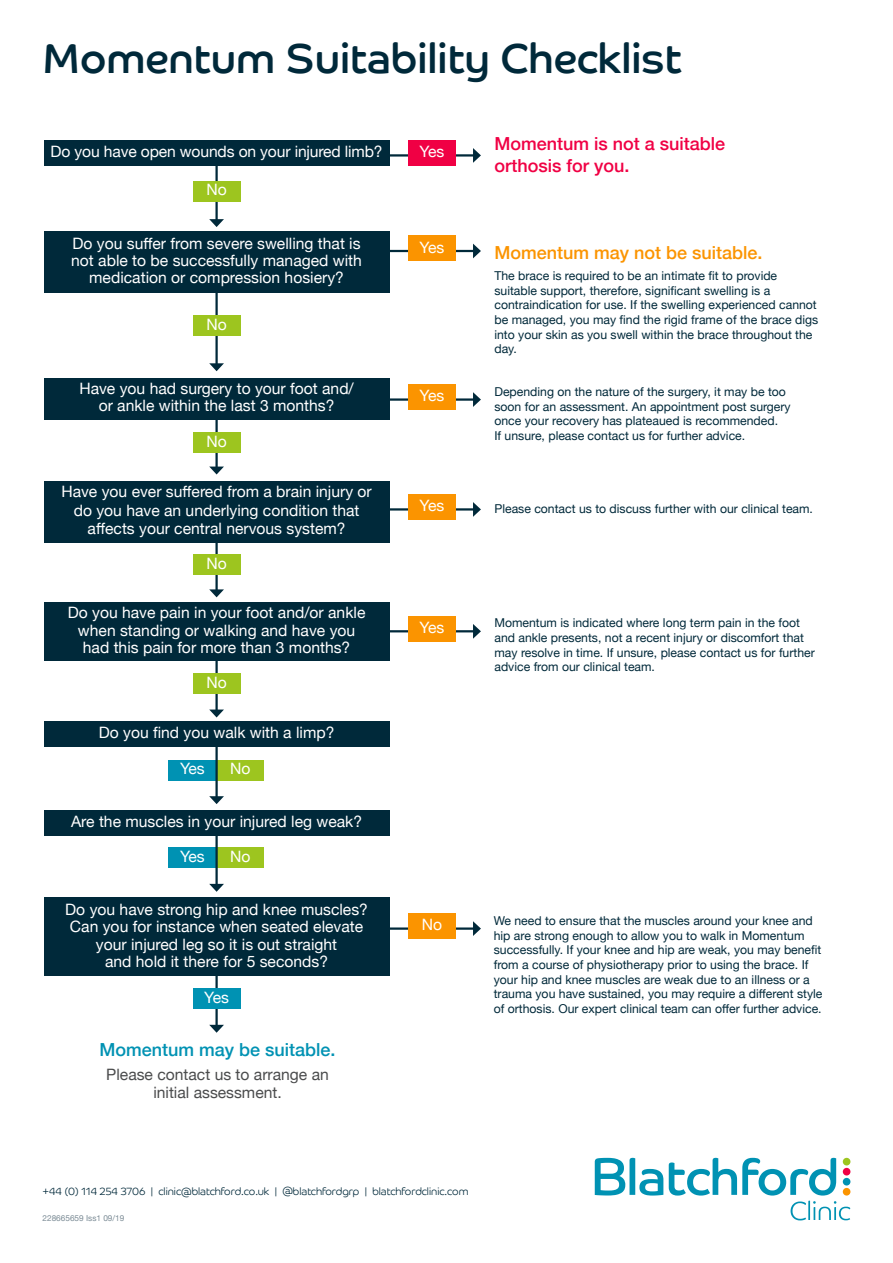
<style>
.page{position:relative;width:893px;height:1263px;background:#fff}
.page>*{position:absolute;margin:0;border:0;box-sizing:border-box;transform-origin:0 0}
.Main_Heading___Title{font:42px "Co Headline";color:#00293a}
.t1{font:500 18px/21.6px "Helvetica Neue";color:#f00044}
.t2{font:500 18px "Helvetica Neue";color:#fb9400}
.t3{font:500 18px "Helvetica Neue";color:#0092b3}
.t4{font:15.75px/17.2px "Helvetica Neue";color:#fff;text-align:center}
.t5{font:15.75px/18.9px "Helvetica Neue";color:#4b4c4d;text-align:center}
.t6{font:12.3px/14.7px "Helvetica Neue";color:#00293a}
.t7{font:300 10.5px "Co Headline";color:#00293a}
.Product_body{font:8.25px "Helvetica Neue";color:#7c8c96}
</style>
<div class="page">
<div style="left:216px;top:760px;width:48px;height:21px;background:#9dc51f"></div>
<div style="left:169px;top:760px;width:47px;height:21px;background:#0092b3"></div>
<div style="left:216px;top:847px;width:48px;height:21px;background:#9dc51f"></div>
<div style="left:169px;top:847px;width:47px;height:21px;background:#0092b3"></div>
<hr style="left:215px;top:159px;width:3px;height:62px;background:#00293a">
<svg style="left:209px;top:219px;width:15px;height:8px"></svg>
<hr style="left:215px;top:529px;width:3px;height:62px;background:#00293a">
<svg style="left:209px;top:589px;width:15px;height:8px"></svg>
<hr style="left:215px;top:736px;width:3px;height:62px;background:#00293a">
<svg style="left:209px;top:796px;width:15px;height:8px"></svg>
<hr style="left:215px;top:824px;width:3px;height:62px;background:#00293a">
<svg style="left:209px;top:884px;width:15px;height:8px"></svg>
<hr style="left:215px;top:239px;width:3px;height:126px;background:#00293a">
<svg style="left:209px;top:363px;width:15px;height:8px"></svg>
<hr style="left:215px;top:406px;width:3px;height:62px;background:#00293a">
<svg style="left:209px;top:467px;width:15px;height:7px"></svg>
<hr style="left:215px;top:649px;width:3px;height:62px;background:#00293a">
<svg style="left:209px;top:709px;width:15px;height:8px"></svg>
<hr style="left:215px;top:944px;width:3px;height:82px;background:#00293a">
<svg style="left:209px;top:1025px;width:15px;height:8px"></svg>
<hr style="left:374px;top:154px;width:101px;height:3px;background:#00293a">
<svg style="left:473px;top:148px;width:8px;height:15px"></svg>
<hr style="left:374px;top:250px;width:101px;height:2px;background:#00293a">
<svg style="left:473px;top:244px;width:8px;height:14px"></svg>
<hr style="left:374px;top:398px;width:101px;height:3px;background:#00293a">
<svg style="left:473px;top:392px;width:8px;height:15px"></svg>
<hr style="left:374px;top:508px;width:101px;height:3px;background:#00293a">
<svg style="left:473px;top:502px;width:8px;height:15px"></svg>
<hr style="left:374px;top:630px;width:101px;height:2px;background:#00293a">
<svg style="left:473px;top:624px;width:8px;height:15px"></svg>
<hr style="left:374px;top:927px;width:101px;height:3px;background:#00293a">
<svg style="left:473px;top:921px;width:8px;height:15px"></svg>
<div style="left:44px;top:140px;width:345px;height:26px;background:#00293a"></div>
<div style="left:44px;top:481px;width:345px;height:61px;background:#00293a"></div>
<div style="left:44px;top:721px;width:345px;height:26px;background:#00293a"></div>
<div style="left:44px;top:810px;width:345px;height:25px;background:#00293a"></div>
<div style="left:44px;top:231px;width:345px;height:62px;background:#00293a"></div>
<div style="left:44px;top:378px;width:345px;height:41px;background:#00293a"></div>
<div style="left:44px;top:602px;width:345px;height:59px;background:#00293a"></div>
<div style="left:44px;top:897px;width:345px;height:79px;background:#00293a"></div>
<div style="left:408px;top:140px;width:48px;height:26px;background:#f00044"></div>
<div style="left:408px;top:236px;width:48px;height:25px;background:#fb9400"></div>
<div style="left:408px;top:384px;width:48px;height:26px;background:#fb9400"></div>
<div style="left:408px;top:494px;width:48px;height:25px;background:#fb9400"></div>
<div style="left:408px;top:616px;width:48px;height:25px;background:#fb9400"></div>
<div style="left:408px;top:913px;width:48px;height:26px;background:#fb9400"></div>
<div style="left:193px;top:181px;width:47px;height:21px;background:#9dc51f"></div>
<div style="left:193px;top:554px;width:47px;height:21px;background:#9dc51f"></div>
<div style="left:193px;top:315px;width:47px;height:21px;background:#9dc51f"></div>
<div style="left:193px;top:432px;width:47px;height:21px;background:#9dc51f"></div>
<div style="left:193px;top:673px;width:47px;height:21px;background:#9dc51f"></div>
<div style="left:193px;top:988px;width:47px;height:21px;background:#0092b3"></div>
<svg style="left:595px;top:1158px;width:68px;height:37px"></svg>
<svg style="left:669px;top:1158px;width:181px;height:62px"></svg>
<p class="Main_Heading___Title" style="left:43px;top:34px;width:640px">Momentum Suitability Checklist</p>
<p class="t4" style="left:51px;top:144px;width:334px">Do you have open wounds on your injured limb?</p>
<p class="t4" style="left:206px;top:182px;width:22px">No</p>
<p class="t4" style="left:71px;top:236px;width:292px">Do you suffer from severe swelling that is not able to be successfully managed with medication or compression hosiery?</p>
<p class="t4" style="left:206px;top:317px;width:22px">No</p>
<p class="t4" style="left:79px;top:381px;width:276px">Have you had surgery to your foot and/ or ankle within the last 3 months?</p>
<p class="t4" style="left:206px;top:433px;width:22px">No</p>
<p class="t4" style="left:61px;top:483px;width:312px;line-height:18.9px">Have you ever suffered from a brain injury or do you have an underlying condition that affects your central nervous system?</p>
<p class="t4" style="left:206px;top:555px;width:22px">No</p>
<p class="t4" style="left:68px;top:605px;width:299px">Do you have pain in your foot and/or ankle when standing or walking and have you had this pain for more than 3 months?</p>
<p class="t4" style="left:206px;top:674px;width:22px">No</p>
<p class="t4" style="left:99px;top:725px;width:237px">Do you find you walk with a limp?</p>
<p class="t4" style="left:180px;top:761px;width:26px">Yes</p>
<p class="t4" style="left:230px;top:761px;width:22px">No</p>
<p class="t4" style="left:71px;top:814px;width:292px">Are the muscles in your injured leg weak?</p>
<p class="t4" style="left:180px;top:849px;width:26px">Yes</p>
<p class="t4" style="left:230px;top:849px;width:22px">No</p>
<p class="t4" style="left:65px;top:902px;width:304px">Do you have strong hip and knee muscles?<br>Can you for instance when seated elevate your injured leg so it is out straight<br>and hold it there for 5 seconds?</p>
<p class="t4" style="left:204px;top:989px;width:26px">Yes</p>
<p class="t3" style="left:100px;top:1035px;width:238px">Momentum may be suitable.</p>
<p class="t5" style="left:106px;top:1065px;width:224px">Please contact us to arrange an initial assessment.</p>
<p class="t4" style="left:420px;top:144px;width:26px">Yes</p>
<p class="t4" style="left:420px;top:239px;width:26px">Yes</p>
<p class="t4" style="left:420px;top:388px;width:26px">Yes</p>
<p class="t4" style="left:420px;top:498px;width:26px">Yes</p>
<p class="t4" style="left:420px;top:619px;width:26px">Yes</p>
<p class="t4" style="left:422px;top:917px;width:22px">No</p>
<p class="t1" style="left:494px;top:132px;width:232px">Momentum is not a suitable orthosis for you.</p>
<p class="t2" style="left:494px;top:238px;width:270px">Momentum may not be suitable.</p>
<p class="t6" style="left:494px;top:269px;width:325px">The brace is required to be an intimate fit to provide suitable support, therefore, significant swelling is a contraindication for use. If the swelling experienced cannot be managed, you may find the rigid frame of the brace digs into your skin as you swell within the brace throughout the day.</p>
<p class="t6" style="left:494px;top:385px;width:298px">Depending on the nature of the surgery, it may be too soon for an assessment. An appointment post surgery once your recovery has plateaued is recommended.<br>If unsure, please contact us for further advice.</p>
<p class="t6" style="left:494px;top:502px;width:320px">Please contact us to discuss further with our clinical team.</p>
<p class="t6" style="left:494px;top:616px;width:322px">Momentum is indicated where long term pain in the foot and ankle presents, not a recent injury or discomfort that may resolve in time. If unsure, please contact us for further advice from our clinical team.</p>
<p class="t6" style="left:494px;top:914px;width:330px">We need to ensure that the muscles around your knee and hip are strong enough to allow you to walk in Momentum successfully. If your knee and hip are weak, you may benefit from a course of physiotherapy prior to using the brace. If your hip and knee muscles are weak due to an illness or a trauma you have sustained, you may require a different style of orthosis. Our expert clinical team can offer further advice.</p>
<p class="t7" style="left:43px;top:1185px;width:427px">+44 (0) 114 254 3706 | clinic@blatchford.co.uk | @blatchfordgrp | blatchfordclinic.com</p>
<p class="Product_body" style="left:43px;top:1212px;width:83px">228665659 Iss1 09/19</p>
</div>
